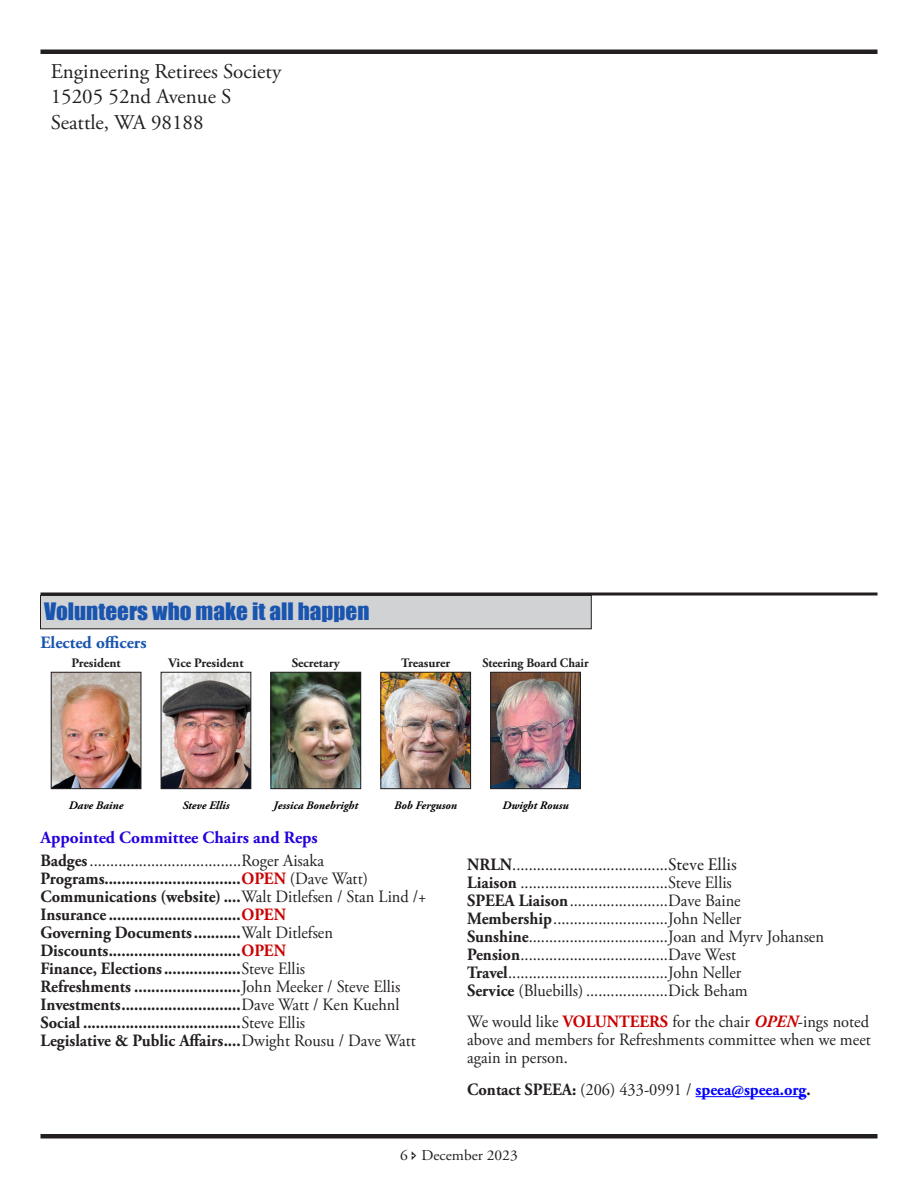
<style>
.page{position:relative;width:918px;height:1188px;background:#fff}
.page>*{position:absolute;margin:0;border:0;box-sizing:border-box;transform-origin:0 0}
.ERS_Header_with_gray_bar{font:22.05px "Impact";color:#1955af;scale:1.05 1}
.t1{font:21px "Adobe Garamond Pro";color:#231f20}
.ERS_Body__new{font:17.25px/18px "Adobe Garamond Pro";color:#231f20;scale:.95 1}
.ERS_Body__new-2{font:700 17.25px/18px "Adobe Garamond Pro";color:#231f20;scale:.95 1}
.ERS_Body__new-3{font:700 17.25px "Adobe Garamond Pro";color:#00f;scale:.95 1}
.ERS_Body__new-4{font:700 17.25px "Adobe Garamond Pro";color:#2300dc}
.ERS_Body__new-5{font:700 17.25px "Adobe Garamond Pro";color:#1955af}
.t2{font:15px "Adobe Garamond Pro";color:#231f20}
.t3{font:700 12.9px "Adobe Garamond Pro";color:#231f20}
.t4{font:700 12.9px "Adobe Garamond Pro";color:#231f20;scale:.95 1}
.Body_Text{font:italic 700 11.55px "Adobe Garamond Pro";color:#000}
.s1{font-weight:700}
.s2{font-weight:700;color:#c00}
.s3{font-weight:400}
.s4{color:#c00}
.s5{font-family:"Garamond Premr Pro";font-size:18px}
.s6{font-weight:700;font-style:italic;color:#c00}
.s7{color:#231f20}
.s8{font-weight:400;color:#231f20}
</style>
<div class="page">
<hr style="left:40px;top:1134px;width:838px;height:4px;background:#231f20">
<hr style="left:40px;top:50px;width:838px;height:4px;background:#231f20">
<div style="left:40px;top:595px;width:551px;height:34px;background:#d1d2d4"></div>
<div style="left:40px;top:595px;width:551px;height:34px;border:1px solid #231f20"></div>
<img style="left:53px;top:674px;width:86px;height:113px">
<div style="left:51px;top:672px;width:90px;height:117px;border:1px solid #231f20"></div>
<img style="left:163px;top:674px;width:86px;height:113px">
<div style="left:161px;top:672px;width:90px;height:117px;border:1px solid #231f20"></div>
<img style="left:273px;top:674px;width:86px;height:113px">
<div style="left:271px;top:672px;width:90px;height:117px;border:1px solid #231f20"></div>
<img style="left:382px;top:674px;width:87px;height:113px">
<div style="left:380px;top:672px;width:91px;height:117px;border:1px solid #231f20"></div>
<img style="left:492px;top:674px;width:87px;height:113px">
<div style="left:490px;top:672px;width:91px;height:117px;border:1px solid #231f20"></div>
<hr style="left:696px;top:1096px;width:110px;height:1px;background:#00f">
<svg style="left:40px;top:592px;width:838px;height:4px;background:#484546"></svg>
<p class="t1" style="left:51px;top:59px;width:232px">Engineering Retirees Society</p>
<p class="t1" style="left:51px;top:84px;width:182px">15205 52nd Avenue S</p>
<p class="t1" style="left:51px;top:109px;width:154px">Seattle, WA 98188</p>
<p class="ERS_Header_with_gray_bar" style="left:44px;top:594px;width:311px">Volunteers who make it all happen</p>
<p class="ERS_Body__new-5" style="left:40px;top:632px;width:108px">Elected officers</p>
<p class="t3" style="left:71px;top:655px;width:51px">President</p>
<p class="t3" style="left:168px;top:655px;width:77px">Vice President</p>
<p class="t3" style="left:292px;top:655px;width:50px">Secretary</p>
<p class="t3" style="left:401px;top:655px;width:51px">Treasurer</p>
<p class="t4" style="left:483px;top:655px;width:113px">Steering Board Chair</p>
<p class="Body_Text" style="left:69px;top:799px;width:56px">Dave Baine</p>
<p class="Body_Text" style="left:182px;top:799px;width:49px">Steve Ellis</p>
<p class="Body_Text" style="left:274px;top:799px;width:86px">Jessica Bonebright</p>
<p class="Body_Text" style="left:394px;top:799px;width:64px">Bob Ferguson</p>
<p class="Body_Text" style="left:502px;top:799px;width:68px">Dwight Rousu</p>
<p class="ERS_Body__new-4" style="left:40px;top:827px;width:279px">Appointed Committee Chairs and Reps</p>
<p class="ERS_Body__new" style="left:40px;top:852px;width:346px"><span class="s1">Badges</span>.....................................Roger Aisaka<br><span class="s1">Programs................................</span><span class="s2">OPEN</span> (Dave Watt)</p>
<p class="ERS_Body__new-2" style="left:40px;top:888px;width:408px">Communications (website) ....<span class="s3">Walt Ditlefsen / Stan Lind /+</span></p>
<p class="ERS_Body__new-2" style="left:40px;top:906px;width:260px">Insurance ...............................<span class="s4">OPEN</span></p>
<p class="ERS_Body__new-2" style="left:40px;top:924px;width:309px">Governing Documents...........<span class="s3">Walt Ditlefsen<br></span>Discounts...............................<span class="s4">OPEN</span></p>
<p class="ERS_Body__new-2" style="left:40px;top:960px;width:380px">Finance, Elections..................<span class="s3">Steve Ellis<br></span>Refreshments .........................<span class="s3">John Meeker / Steve Ellis</span></p>
<p class="ERS_Body__new-2" style="left:40px;top:996px;width:379px">Investments............................<span class="s3">Dave Watt / Ken Kuehnl</span></p>
<p class="ERS_Body__new-2" style="left:40px;top:1014px;width:280px">Social .....................................<span class="s3">Steve Ellis</span></p>
<p class="ERS_Body__new-2" style="left:40px;top:1032px;width:396px">Legislative &amp; Public Affairs....<span class="s3">Dwight Rousu / Dave Watt</span></p>
<p class="ERS_Body__new" style="left:467px;top:856px;width:285px"><span class="s1">NRLN</span>......................................<span class="s5">Steve Ellis</span></p>
<p class="ERS_Body__new" style="left:467px;top:874px;width:280px"><span class="s1">Liaison</span> ....................................Steve Ellis</p>
<p class="ERS_Body__new" style="left:467px;top:892px;width:290px"><span class="s1">SPEEA Liaison</span>........................Dave Baine<br><span class="s1">Membership</span>............................John Neller</p>
<p class="ERS_Body__new" style="left:467px;top:928px;width:377px"><span class="s1">Sunshine</span>..................................Joan and Myrv Johansen</p>
<p class="ERS_Body__new" style="left:467px;top:946px;width:285px"><span class="s1">Pension</span>....................................Dave West</p>
<p class="ERS_Body__new" style="left:467px;top:964px;width:297px"><span class="s1">Travel</span>.......................................John Neller<br><span class="s1">Service</span> (Bluebills) ....................Dick Beham</p>
<p class="ERS_Body__new" style="left:467px;top:1014px;width:426px;text-align:justify">We would like <span class="s2">VOLUNTEERS</span> for the chair <span class="s6">OPEN</span>-ings noted above and members for Refreshments committee when we meet again in person.</p>
<p class="ERS_Body__new-3" style="left:467px;top:1079px;width:363px"><span class="s7">Contact SPEEA:</span> <span class="s8">(206) 433-0991 /</span> speea@speea.org<span class="s7">.</span></p>
<p class="t2" style="left:400px;top:1146px;width:119px">6 December 2023</p>
</div>
